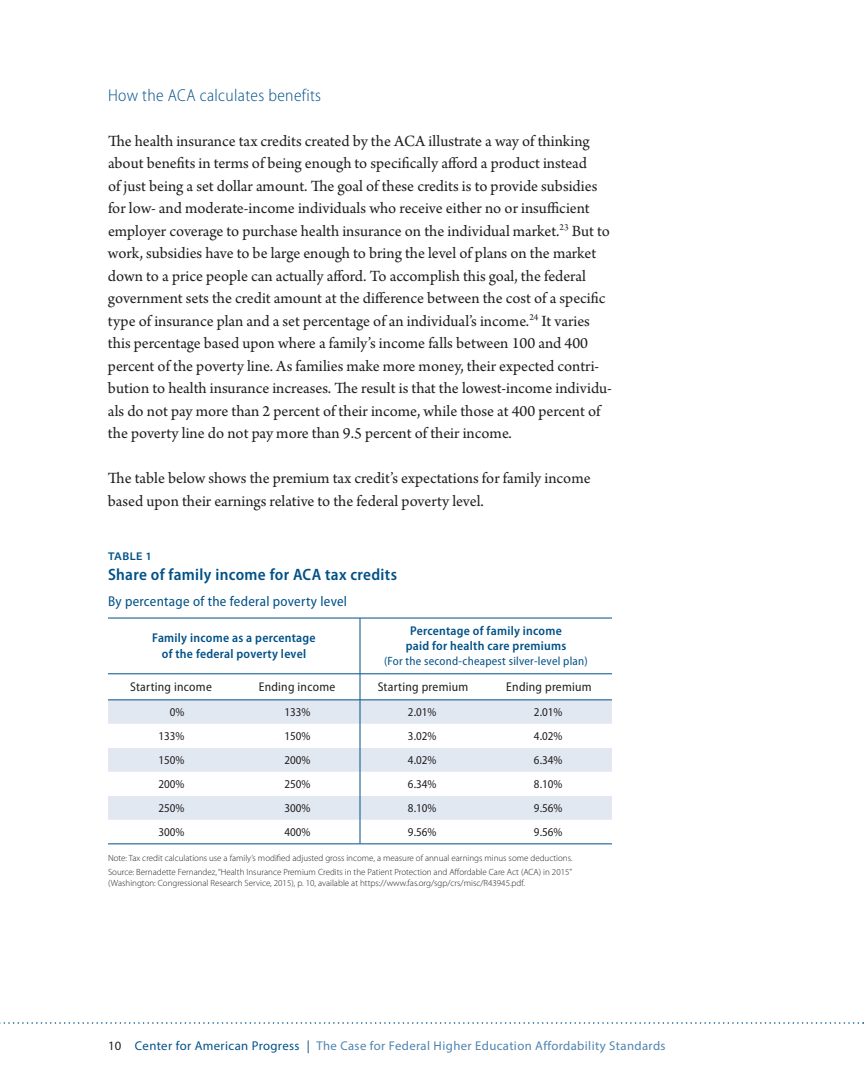
<style>
.page{position:relative;width:864px;height:1080px;background:#fff}
.page>*{position:absolute;margin:0;border:0;box-sizing:border-box;transform-origin:0 0}
.t1{font:300 semi-condensed 17.25px "Myriad Pro";letter-spacing:.02em;color:#005187}
.t2{font:16.5px/22.5px "Arno Pro";color:#231f20}
.t3{font:600 semi-condensed 16.5px "Myriad Pro";letter-spacing:.02em;color:#005187}
.t4{font:semi-condensed 14.25px "Myriad Pro";letter-spacing:.02em;color:#005187}
.t5{font:600 semi-condensed 12.75px/15.3px "Myriad Pro";letter-spacing:.02em;color:#005187;text-align:center}
.t6{font:12.75px "Myriad Pro";letter-spacing:.03em;color:#5083af}
.t7{font:semi-condensed 12.75px "Myriad Pro";letter-spacing:.02em;color:#231f20}
.t8{font:semi-condensed 12px "Myriad Pro";color:#231f20}
.t9{font:semi-condensed 12px "Myriad Pro";letter-spacing:.02em;color:#005187}
.t10{font:600 semi-expanded 11.25px "Myriad Pro";letter-spacing:.04em;color:#005187}
.t11{font:300 9px/13.8px "Myriad Pro";color:#231f20}
.s1{color:#231f20}
.s2{color:#005187}
</style>
<div class="page">
<svg style="left:0;top:1022px;width:864px;height:2px"></svg>
<div style="left:108px;top:701px;width:504px;height:23px;background:#e2e8f1"></div>
<svg style="left:108px;top:724px;width:504px;height:120px"></svg>
<hr style="left:108px;top:618px;width:126px;height:1px;background:#005187">
<hr style="left:234px;top:618px;width:126px;height:1px;background:#005187">
<hr style="left:360px;top:618px;width:126px;height:1px;background:#005187">
<hr style="left:486px;top:618px;width:126px;height:1px;background:#005187">
<hr style="left:108px;top:844px;width:126px;height:1px;background:#005187">
<hr style="left:234px;top:844px;width:126px;height:1px;background:#005187">
<hr style="left:360px;top:844px;width:126px;height:1px;background:#005187">
<hr style="left:486px;top:844px;width:126px;height:1px;background:#005187">
<hr style="left:108px;top:674px;width:126px;height:1px;background:#005187">
<hr style="left:234px;top:674px;width:126px;height:1px;background:#005187">
<hr style="left:360px;top:674px;width:126px;height:1px;background:#005187">
<hr style="left:486px;top:674px;width:126px;height:1px;background:#005187">
<hr style="left:108px;top:700px;width:126px;height:1px;background:#005187">
<hr style="left:234px;top:700px;width:126px;height:1px;background:#005187">
<hr style="left:360px;top:700px;width:126px;height:1px;background:#005187">
<hr style="left:486px;top:700px;width:126px;height:1px;background:#005187">
<hr style="left:360px;top:618px;width:1px;height:56px;background:#005187">
<svg style="left:360px;top:674px;width:1px;height:170px"></svg>
<p class="t1" style="left:108px;top:85px;width:215px">How the ACA calculates benefits</p>
<p class="t2" style="left:108px;top:130px;width:506px">The health insurance tax credits created by the ACA illustrate a way of thinking about benefits in terms of being enough to specifically afford a product instead<br>of just being a set dollar amount. The goal of these credits is to provide subsidies for low- and moderate-income individuals who receive either no or insufficient employer coverage to purchase health insurance on the individual market.<sup>23</sup> But to work, subsidies have to be large enough to bring the level of plans on the market down to a price people can actually afford. To accomplish this goal, the federal government sets the credit amount at the difference between the cost of a specific type of insurance plan and a set percentage of an individual’s income.<sup>24</sup> It varies this percentage based upon where a family’s income falls between 100 and 400 percent of the poverty line. As families make more money, their expected contri&shy;bution to health insurance increases. The result is that the lowest-income individu&shy;als do not pay more than 2 percent of their income, while those at 400 percent of the poverty line do not pay more than 9.5 percent of their income.</p>
<p class="t2" style="left:108px;top:468px;width:484px">The table below shows the premium tax credit’s expectations for family income based upon their earnings relative to the federal poverty level.</p>
<p class="t10" style="left:108px;top:550px;width:46px">TABLE 1</p>
<p class="t3" style="left:108px;top:565px;width:291px">Share of family income for ACA tax credits</p>
<p class="t4" style="left:108px;top:594px;width:241px">By percentage of the federal poverty level</p>
<p class="t5" style="left:152px;top:631px;width:165px">Family income as a percentage of the federal poverty level</p>
<p class="t5" style="left:406px;top:623px;width:162px">Percentage of family income paid for health care premiums</p>
<p class="t9" style="left:384px;top:654px;width:205px">(For the second-cheapest silver-level plan)</p>
<p class="t7" style="left:130px;top:680px;width:83px">Starting income</p>
<p class="t7" style="left:259px;top:680px;width:78px">Ending income</p>
<p class="t7" style="left:378px;top:680px;width:92px">Starting premium</p>
<p class="t7" style="left:506px;top:680px;width:87px">Ending premium</p>
<p class="t8" style="left:170px;top:706px;width:16px">0%</p>
<p class="t8" style="left:284px;top:706px;width:28px">133%</p>
<p class="t8" style="left:408px;top:706px;width:30px">2.01%</p>
<p class="t8" style="left:534px;top:706px;width:30px">2.01%</p>
<p class="t8" style="left:158px;top:730px;width:28px">133%</p>
<p class="t8" style="left:284px;top:730px;width:28px">150%</p>
<p class="t8" style="left:408px;top:730px;width:30px">3.02%</p>
<p class="t8" style="left:534px;top:730px;width:30px">4.02%</p>
<p class="t8" style="left:158px;top:754px;width:28px">150%</p>
<p class="t8" style="left:284px;top:754px;width:28px">200%</p>
<p class="t8" style="left:408px;top:754px;width:30px">4.02%</p>
<p class="t8" style="left:534px;top:754px;width:30px">6.34%</p>
<p class="t8" style="left:158px;top:778px;width:28px">200%</p>
<p class="t8" style="left:284px;top:778px;width:28px">250%</p>
<p class="t8" style="left:408px;top:778px;width:30px">6.34%</p>
<p class="t8" style="left:534px;top:778px;width:30px">8.10%</p>
<p class="t8" style="left:158px;top:802px;width:28px">250%</p>
<p class="t8" style="left:284px;top:802px;width:28px">300%</p>
<p class="t8" style="left:408px;top:802px;width:30px">8.10%</p>
<p class="t8" style="left:534px;top:802px;width:30px">9.56%</p>
<p class="t8" style="left:158px;top:826px;width:28px">300%</p>
<p class="t8" style="left:284px;top:826px;width:28px">400%</p>
<p class="t8" style="left:408px;top:826px;width:30px">9.56%</p>
<p class="t8" style="left:534px;top:826px;width:30px">9.56%</p>
<p class="t11" style="left:108px;top:851px;width:466px">Note: Tax credit calculations use a family’s modified adjusted gross income, a measure of annual earnings minus some deductions.<br>Source: Bernadette Fernandez, “Health Insurance Premium Credits in the Patient Protection and Affordable Care Act (ACA) in 2015”</p>
<p class="t11" style="left:108px;top:876px;width:419px">(Washington: Congressional Research Service, 2015), p. 10, available at https://www.fas.org/sgp/crs/misc/R43945.pdf.</p>
<p class="t6" style="left:108px;top:1038px;width:559px"><span class="s1">10</span> <span class="s2">Center for American Progress |</span> The Case for Federal Higher Education Affordability Standards</p>
</div>
